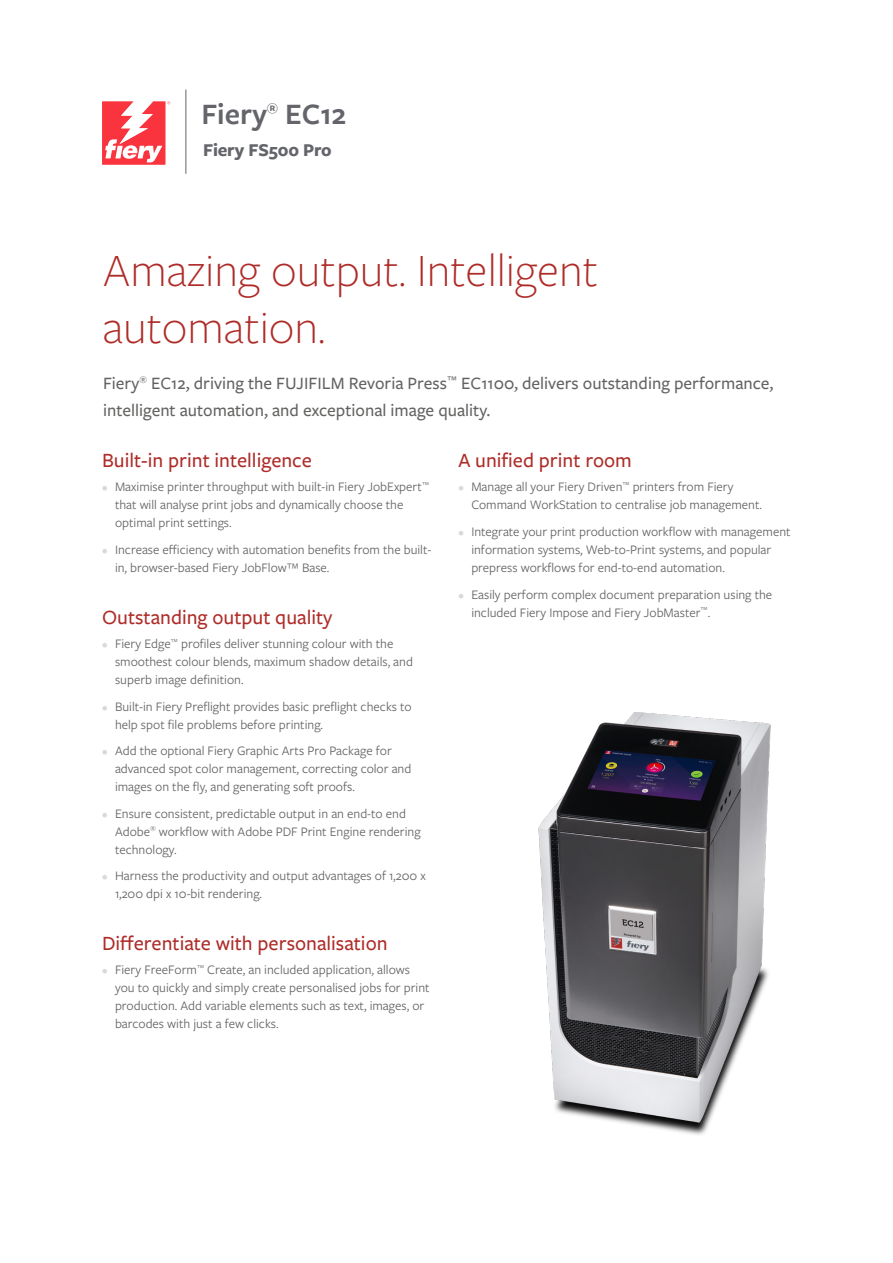
<style>
.page{position:relative;width:893px;height:1263px;background:#fff}
.page>*{position:absolute;margin:0;border:0;box-sizing:border-box;transform-origin:0 0}
.t1{font:300 48px/57px "Freight Sans Pro";color:#ae2c28}
.t2{font:600 30.75px "Freight Sans Pro";color:#63656a}
.t3{font:500 21px "Freight Sans Pro";color:#ae2c28}
.t4{font:700 18.75px "Freight Sans Pro";letter-spacing:-.01em;color:#63656a}
.t5{font:500 18px/27px "Freight Sans Pro";color:#636362}
.t6{font:13.5px/18px "Freight Sans Pro";color:#636362}
.s1{font-size:12px;color:#dcd8d7}
</style>
<div class="page">
<svg style="left:102px;top:101px;width:68px;height:64px"></svg>
<hr style="left:186px;top:90px;width:1px;height:84px;background:#63656a">
<img style="left:538px;top:712px;width:233px;height:423px">
<h2 class="t2" style="left:201px;top:93px;width:146px">Fiery<sup>®</sup> EC12</h2>
<h3 class="t4" style="left:203px;top:137px;width:130px">Fiery FS500 Pro</h3>
<h1 class="t1" style="left:103px;top:240px;width:497px">Amazing output. Intelligent automation.</h1>
<h3 class="t5" style="left:103px;top:369px;width:672px">Fiery<sup>®</sup> EC12, driving the FUJIFILM Revoria Press<sup>™</sup> EC1100, delivers outstanding performance, intelligent automation, and exceptional image quality.</h3>
<h3 class="t3" style="left:102px;top:446px;width:211px">Built-in print intelligence</h3>
<p class="t6" style="left:115px;top:477px;width:316px;text-indent:-13px"><span class="s1">•</span> Maximise printer throughput with built-in Fiery JobExpert<sup>™ </sup>that will analyse print jobs and dynamically choose the optimal print settings.</p>
<p class="t6" style="left:115px;top:540px;width:318px;text-indent:-13px"><span class="s1">•</span> Increase efficiency with automation benefits from the built&shy;in, browser-based Fiery JobFlow™ Base.</p>
<h3 class="t3" style="left:102px;top:603px;width:232px">Outstanding output quality</h3>
<p class="t6" style="left:115px;top:634px;width:299px;text-indent:-13px"><span class="s1">•</span> Fiery Edge<sup>™</sup> profiles deliver stunning colour with the smoothest colour blends, maximum shadow details, and superb image definition.</p>
<p class="t6" style="left:115px;top:697px;width:298px;text-indent:-13px"><span class="s1">•</span> Built-in Fiery Preflight provides basic preflight checks to help spot file problems before printing.</p>
<p class="t6" style="left:115px;top:741px;width:298px;text-indent:-13px"><span class="s1">•</span> Add the optional Fiery Graphic Arts Pro Package for advanced spot color management, correcting color and images on the fly, and generating soft proofs.</p>
<p class="t6" style="left:115px;top:804px;width:307px;text-indent:-13px"><span class="s1">•</span> Ensure consistent, predictable output in an end-to end<br>Adobe<sup>®</sup> workflow with Adobe PDF Print Engine rendering technology.</p>
<p class="t6" style="left:115px;top:866px;width:312px;text-indent:-13px"><span class="s1">•</span> Harness the productivity and output advantages of 1,200 x<br>1,200 dpi x 10-bit rendering.</p>
<h3 class="t3" style="left:102px;top:929px;width:287px">Differentiate with personalisation</h3>
<p class="t6" style="left:115px;top:960px;width:316px;text-indent:-13px"><span class="s1">•</span> Fiery FreeForm<sup>™</sup> Create, an included application, allows you to quickly and simply create personalised jobs for print production. Add variable elements such as text, images, or barcodes with just a few clicks.</p>
<h3 class="t3" style="left:458px;top:446px;width:175px">A unified print room</h3>
<p class="t6" style="left:471px;top:477px;width:292px;text-indent:-13px"><span class="s1">•</span> Manage all your Fiery Driven<sup>™</sup> printers from Fiery<br>Command WorkStation to centralise job management.</p>
<p class="t6" style="left:471px;top:522px;width:321px;text-indent:-13px"><span class="s1">•</span> Integrate your print production workflow with management information systems, Web-to-Print systems, and popular prepress workflows for end-to-end automation.</p>
<p class="t6" style="left:471px;top:584px;width:302px;text-indent:-13px"><span class="s1">•</span> Easily perform complex document preparation using the included Fiery Impose and Fiery JobMaster<sup>™</sup>.</p>
</div>
